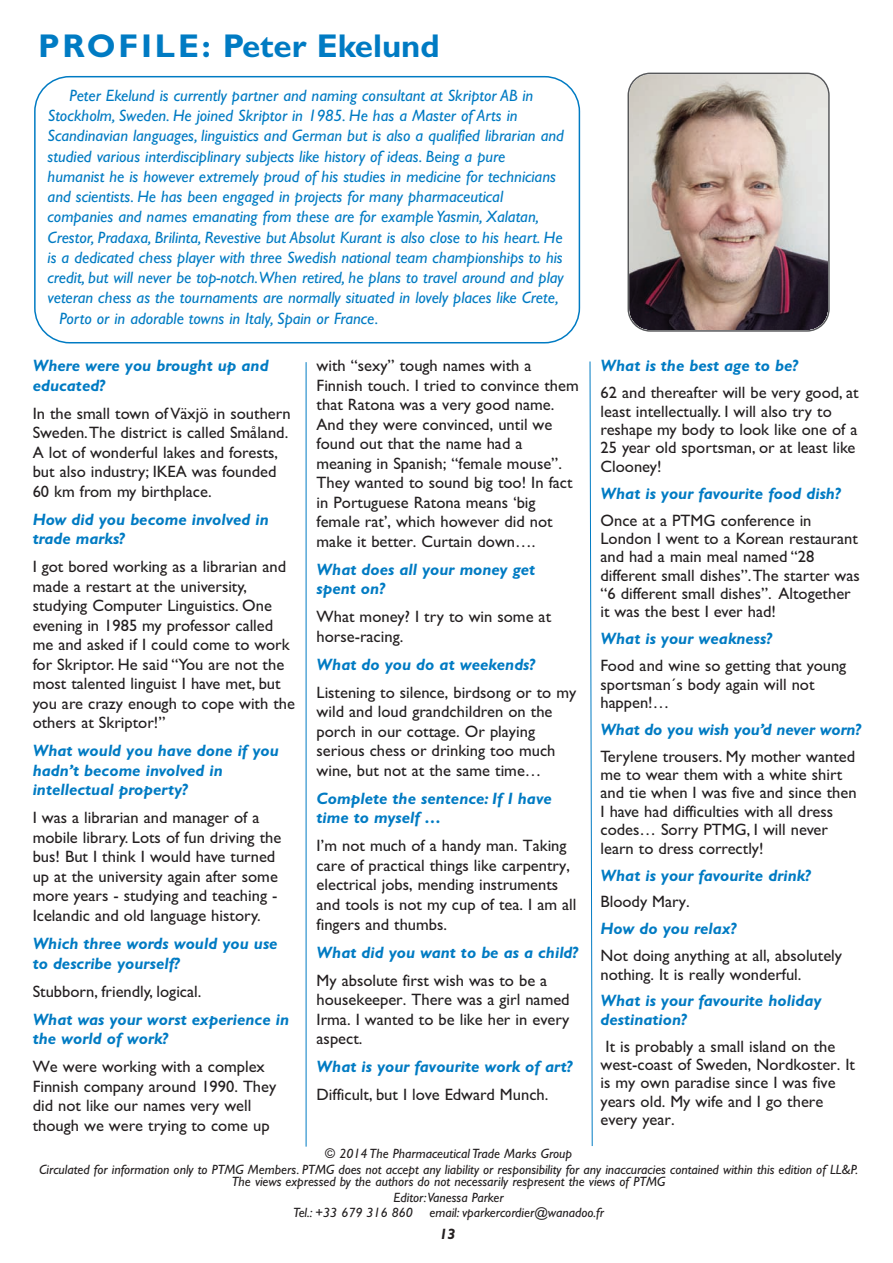
<style>
.page{position:relative;width:893px;height:1263px;background:#fff}
.page>*{position:absolute;margin:0;border:0;box-sizing:border-box;transform-origin:0 0}
.t1{font:700 33px "Gill Sans";color:#007bc3}
.t2{font:16.5px/19.5px "Gill Sans";color:#231f20}
.t3{font:16.5px/19.5px "Gill Sans";color:#231f20}
.t4{font:italic 16.5px "Gill Sans";color:#007bc3}
.t5{font:italic 700 16.5px/19.5px "Gill Sans";color:#007bc3}
.t6{font:italic 700 15px "Gill Sans";color:#231f20}
.t7{font:italic 13.5px/16.2px "Gill Sans";color:#231f20;text-align:center}
</style>
<div class="page">
<svg style="left:34px;top:76px;width:546px;height:267px"></svg>
<hr style="left:306px;top:362px;width:1px;height:784px;background:#007bc3">
<svg style="left:590px;top:361px;width:2px;height:785px"></svg>
<svg style="left:627px;top:73px;width:203px;height:259px;background:#a79791"></svg>
<h1 class="t1" style="left:38px;top:27px;width:403px">PROFILE: Peter Ekelund</h1>
<p class="t4" style="left:70px;top:85px;width:465px">Peter Ekelund is currently partner and naming consultant at Skriptor AB in</p>
<p class="t4" style="left:48px;top:106px;width:471px">Stockholm, Sweden. He joined Skriptor in 1985. He has a Master of Arts in</p>
<p class="t4" style="left:48px;top:126px;width:518px">Scandinavian languages, linguistics and German but is also a qualified librarian and</p>
<p class="t4" style="left:48px;top:146px;width:459px">studied various interdisciplinary subjects like history of ideas. Being a pure</p>
<p class="t4" style="left:48px;top:166px;width:510px">humanist he is however extremely proud of his studies in medicine for technicians</p>
<p class="t4" style="left:48px;top:187px;width:457px">and scientists. He has been engaged in projects for many pharmaceutical</p>
<p class="t4" style="left:48px;top:207px;width:493px">companies and names emanating from these are for example Yasmin, Xalatan,</p>
<p class="t4" style="left:48px;top:227px;width:516px">Crestor, Pradaxa, Brilinta, Revestive but Absolut Kurant is also close to his heart. He</p>
<p class="t4" style="left:48px;top:247px;width:517px">is a dedicated chess player with three Swedish national team championships to his</p>
<p class="t4" style="left:48px;top:268px;width:518px">credit, but will never be top-notch.When retired, he plans to travel around and play</p>
<p class="t4" style="left:48px;top:288px;width:513px">veteran chess as the tournaments are normally situated in lovely places like Crete,</p>
<p class="t4" style="left:60px;top:308px;width:320px">Porto or in adorable towns in Italy, Spain or France.</p>
<p class="t5" style="left:33px;top:356px;width:237px">Where were you brought up and educated?</p>
<p class="t2" style="left:33px;top:403px;width:259px">In the small town of Växjö in southern Sweden.The district is called Småland.<br>A lot of wonderful lakes and forests, but also industry; IKEA was founded 60 km from my birthplace.</p>
<p class="t5" style="left:33px;top:509px;width:238px">How did you become involved in trade marks?</p>
<p class="t2" style="left:33px;top:557px;width:264px">I got bored working as a librarian and made a restart at the university, studying Computer Linguistics. One evening in 1985 my professor called me and asked if I could come to work for Skriptor. He said “You are not the most talented linguist I have met, but you are crazy enough to cope with the others at Skriptor!”</p>
<p class="t5" style="left:33px;top:741px;width:248px">What would you have done if you hadn’t become involved in intellectual property?</p>
<p class="t2" style="left:33px;top:808px;width:250px">I was a librarian and manager of a mobile library. Lots of fun driving the bus! But I think I would have turned up at the university again after some more years - studying and teaching - Icelandic and old language history.</p>
<p class="t5" style="left:33px;top:933px;width:246px">Which three words would you use to describe yourself?</p>
<p class="t2" style="left:33px;top:981px;width:170px">Stubborn, friendly, logical.</p>
<p class="t5" style="left:33px;top:1009px;width:258px">What was your worst experience in the world of work?</p>
<p class="t3" style="left:33px;top:1056px;width:245px">We were working with a complex<br>Finnish company around 1990. They did not like our names very well though we were trying to come up</p>
<p class="t3" style="left:317px;top:356px;width:264px">with “sexy” tough names with a<br>Finnish touch. I tried to convince them that Ratona was a very good name.<br>And they were convinced, until we found out that the name had a meaning in Spanish; “female mouse”.<br>They wanted to sound big too! In fact in Portuguese Ratona means ‘big female rat’, which however did not make it better. Curtain down….</p>
<p class="t5" style="left:317px;top:559px;width:220px">What does all your money get spent on?</p>
<p class="t2" style="left:317px;top:607px;width:236px">What money? I try to win some at horse-racing.</p>
<p class="t5" style="left:317px;top:654px;width:220px">What do you do at weekends?</p>
<p class="t3" style="left:317px;top:682px;width:261px">Listening to silence, birdsong or to my wild and loud grandchildren on the porch in our cottage. Or playing serious chess or drinking too much wine, but not at the same time…</p>
<p class="t5" style="left:317px;top:788px;width:237px">Complete the sentence: If I have time to myself …</p>
<p class="t3" style="left:317px;top:836px;width:261px">I’m not much of a handy man. Taking care of practical things like carpentry, electrical jobs, mending instruments and tools is not my cup of tea. I am all fingers and thumbs.</p>
<p class="t5" style="left:317px;top:942px;width:263px">What did you want to be as a child?</p>
<p class="t3" style="left:317px;top:970px;width:255px">My absolute first wish was to be a housekeeper. There was a girl named<br>Irma. I wanted to be like her in every aspect.</p>
<p class="t5" style="left:317px;top:1056px;width:257px">What is your favourite work of art?</p>
<p class="t2" style="left:317px;top:1084px;width:233px">Difficult, but I love Edward Munch.</p>
<p class="t5" style="left:600px;top:356px;width:199px">What is the best age to be?</p>
<p class="t2" style="left:600px;top:383px;width:260px;line-height:18.5px">62 and thereafter will be very good, at least intellectually. I will also try to reshape my body to look like one of a<br>25 year old sportsman, or at least like<br>Clooney!</p>
<p class="t5" style="left:600px;top:483px;width:241px">What is your favourite food dish?</p>
<p class="t2" style="left:600px;top:511px;width:261px;line-height:18.5px">Once at a PTMG conference in<br>London I went to a Korean restaurant and had a main meal named “28 different small dishes”.The starter was “6 different small dishes”. Altogether it was the best I ever had!</p>
<p class="t5" style="left:600px;top:629px;width:173px">What is your weakness?</p>
<p class="t2" style="left:600px;top:656px;width:247px;line-height:18.5px">Food and wine so getting that young sportsman´s body again will not happen!…</p>
<p class="t5" style="left:600px;top:719px;width:262px">What do you wish you’d never worn?</p>
<p class="t2" style="left:600px;top:747px;width:258px;line-height:18.5px">Terylene trousers. My mother wanted me to wear them with a white shirt and tie when I was five and since then I have had difficulties with all dress codes… Sorry PTMG, I will never learn to dress correctly!</p>
<p class="t5" style="left:600px;top:865px;width:212px">What is your favourite drink?</p>
<p class="t3" style="left:600px;top:892px;width:91px">Bloody Mary.</p>
<p class="t5" style="left:600px;top:919px;width:137px">How do you relax?</p>
<p class="t3" style="left:600px;top:946px;width:243px;line-height:18.5px">Not doing anything at all, absolutely nothing. It is really wonderful.</p>
<p class="t5" style="left:600px;top:991px;width:223px;line-height:18.5px">What is your favourite holiday destination?</p>
<p class="t3" style="left:600px;top:1037px;width:256px;line-height:18.5px;text-indent:5px">It is probably a small island on the west-coast of Sweden, Nordkoster. It is my own paradise since I was five years old. My wife and I go there every year.</p>
<p class="t7" style="left:39px;top:1145px;width:820px">© 2014 The Pharmaceutical Trade Marks Group<br>Circulated for information only to PTMG Members. PTMG does not accept any liability or responsibility for any inaccuracies contained within this edition of LL&amp;P.</p>
<p class="t7" style="left:232px;top:1173px;width:435px">The views expressed by the authors do not necessarily respresent the views of PTMG<br>Editor:Vanessa Parker</p>
<p class="t7" style="left:293px;top:1204px;width:312px">Tel.: +33 679 316 860 email: vparkercordier@wanadoo.fr</p>
<p class="t6" style="left:439px;top:1225px;width:17px">13</p>
</div>
